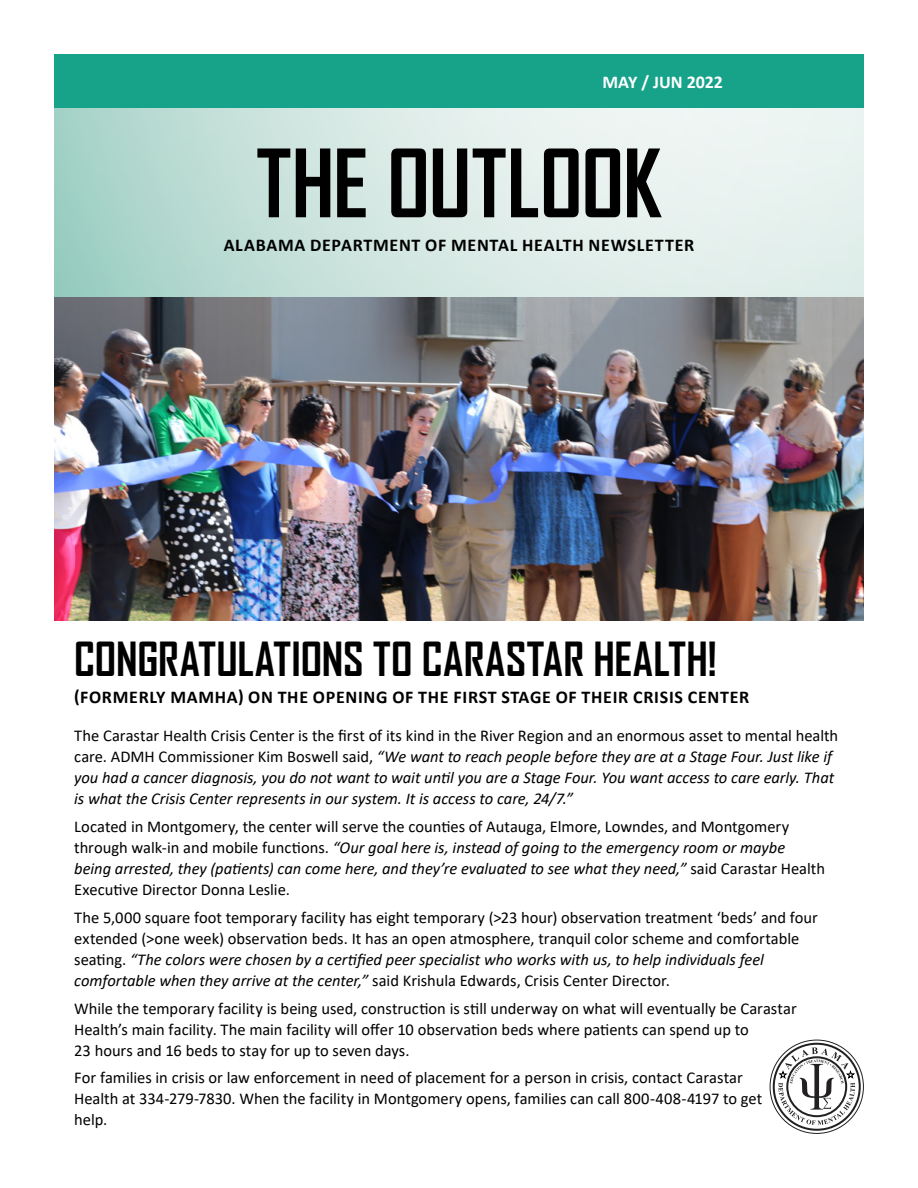
<style>
.page{position:relative;width:918px;height:1188px;background:#fff}
.page>*{position:absolute;margin:0;border:0;box-sizing:border-box;transform-origin:0 0}
.t1{font:700 90px "Agency FB";letter-spacing:-.01em;color:#000}
.t2{font:700 45px "Agency FB";letter-spacing:.005em;color:#000}
.t3{font:700 18px "Calibri";letter-spacing:.04em;color:#000}
.t4{font:700 18px "Calibri";letter-spacing:-.005em;color:#fff}
.t5{font:16.5px/21px "Calibri";color:#000}
.t6{font:italic 16.5px/21px "Calibri";letter-spacing:-.005em;color:#000}
.s1{font-style:normal}
.s2{font-style:italic}
</style>
<div class="page">
<div style="left:54px;top:54px;width:810px;height:54px;background:#17a28a"></div>
<svg style="left:54px;top:108px;width:810px;height:189px;background:#d3e7e2"></svg>
<img style="left:54px;top:297px;width:810px;height:324px">
<svg style="left:770px;top:1040px;width:93px;height:93px"></svg>
<div style="left:773px;top:1043px;width:88px;height:88px;border:2px solid #232020;border-radius:50%"></div>
<svg style="left:778px;top:1048px;width:77px;height:77px"></svg>
<p class="t4" style="left:602px;top:69px;width:122px">MAY / JUN 2022</p>
<h1 class="t1" style="left:256px;top:128px;width:407px">THE OUTLOOK</h1>
<p class="t3" style="left:224px;top:232px;width:472px">ALABAMA DEPARTMENT OF MENTAL HEALTH NEWSLETTER</p>
<h2 class="t2" style="left:74px;top:631px;width:644px">CONGRATULATIONS TO CARASTAR HEALTH!</h2>
<p class="t3" style="left:74px;top:684px;width:677px">(FORMERLY MAMHA) ON THE OPENING OF THE FIRST STAGE OF THEIR CRISIS CENTER</p>
<p class="t6" style="left:74px;top:725px;width:766px"><span class="s1">The Carastar Health Crisis Center is the first of its kind in the River Region and an enormous asset to mental health care. ADMH Commissioner Kim Boswell said,</span> “We want to reach people before they are at a Stage Four. Just like if you had a cancer diagnosis, you do not want to wait until you are a Stage Four. You want access to care early. That is what the Crisis Center represents in our system. It is access to care, 24/7.”</p>
<p class="t5" style="left:74px;top:816px;width:752px">Located in Montgomery, the center will serve the counties of Autauga, Elmore, Lowndes, and Montgomery through walk-in and mobile functions. <span class="s2">“Our goal here is, instead of going to the emergency room or maybe being arrested, they (patients) can come here, and they’re evaluated to see what they need,”</span> said Carastar Health Executive Director Donna Leslie.</p>
<p class="t5" style="left:74px;top:907px;width:745px">The 5,000 square foot temporary facility has eight temporary (&gt;23 hour) observation treatment ‘beds’ and four extended (&gt;one week) observation beds. It has an open atmosphere, tranquil color scheme and comfortable seating. <span class="s2">“The colors were chosen by a certified peer specialist who works with us, to help individuals feel comfortable when they arrive at the center,”</span> said Krishula Edwards, Crisis Center Director.</p>
<p class="t5" style="left:74px;top:997px;width:724px">While the temporary facility is being used, construction is still underway on what will eventually be Carastar<br>Health’s main facility. The main facility will offer 10 observation beds where patients can spend up to<br>23 hours and 16 beds to stay for up to seven days.</p>
<p class="t5" style="left:74px;top:1067px;width:690px">For families in crisis or law enforcement in need of placement for a person in crisis, contact Carastar<br>Health at 334-279-7830. When the facility in Montgomery opens, families can call 800-408-4197 to get help.</p>
</div>
